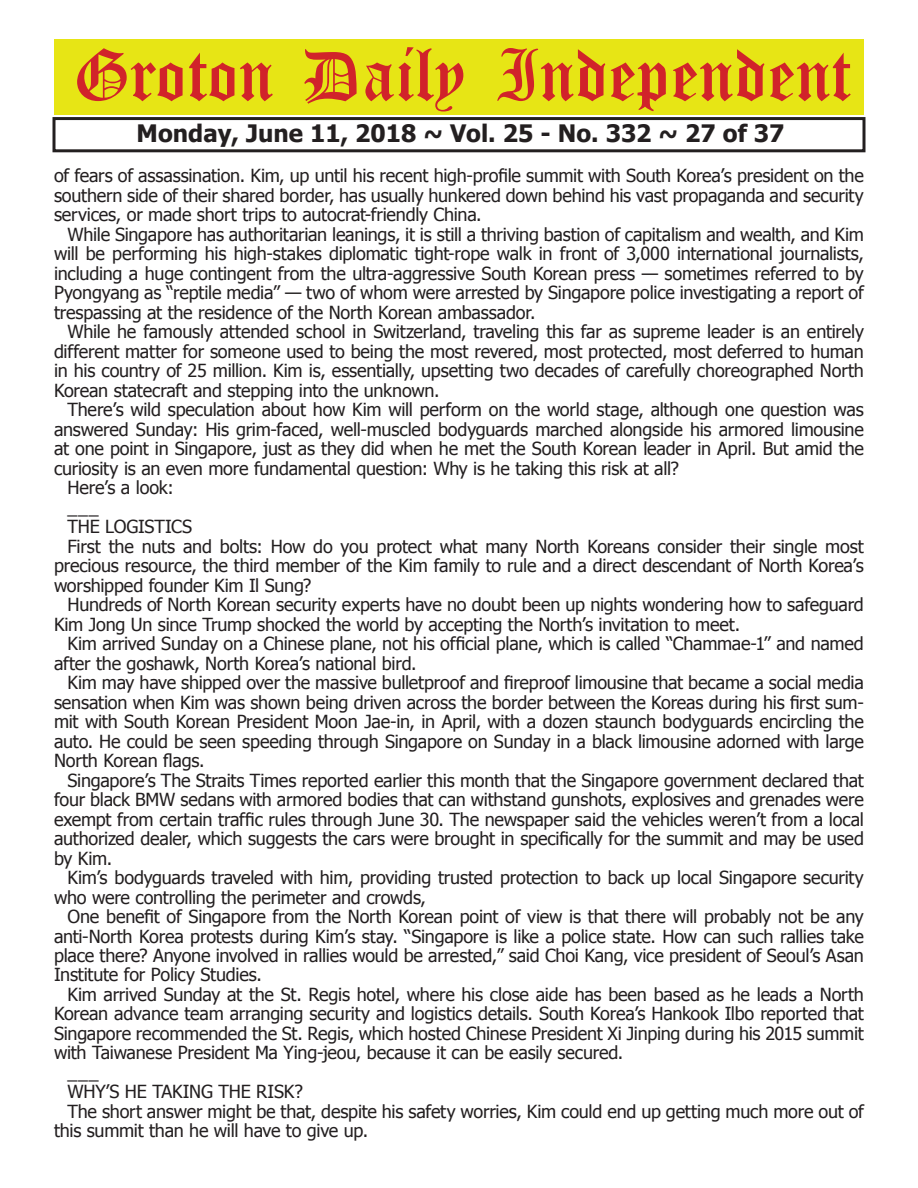
<style>
.page{position:relative;width:918px;height:1188px;background:#fff}
.page>*{position:absolute;margin:0;border:0;box-sizing:border-box;transform-origin:0 0}
.t1{font:54px "Old English Five";color:#d1232a}
.t2{font:700 24px "Tahoma";color:#231f20}
.t3{font:18px/19.5px "Tahoma";letter-spacing:-.01em;color:#231f20;text-align:justify}
</style>
<div class="page">
<div style="left:52px;top:117px;width:814px;height:35px;border:3px solid #231f20"></div>
<div style="left:54px;top:40px;width:810px;height:75px;background:#e7e515"></div>
<h1 class="t1" style="left:73px;top:50px;width:779px">Groton Daily Independent</h1>
<h2 class="t2" style="left:137px;top:116px;width:649px">Monday, June 11, 2018 ~ Vol. 25 - No. 332 ~ 27 of 37</h2>
<p class="t3" style="left:54px;top:165px;width:811px">of fears of assassination. Kim, up until his recent high-profile summit with South Korea’s president on the southern side of their shared border, has usually hunkered down behind his vast propaganda and security services, or made short trips to autocrat-friendly China.</p>
<p class="t3" style="left:54px;top:224px;width:811px;text-indent:14px">While Singapore has authoritarian leanings, it is still a thriving bastion of capitalism and wealth, and Kim will be performing his high-stakes diplomatic tight-rope walk in front of 3,000 international journalists, including a huge contingent from the ultra-aggressive South Korean press — sometimes referred to by Pyongyang as “reptile media” — two of whom were arrested by Singapore police investigating a report of trespassing at the residence of the North Korean ambassador.</p>
<p class="t3" style="left:54px;top:321px;width:812px;text-indent:14px">While he famously attended school in Switzerland, traveling this far as supreme leader is an entirely different matter for someone used to being the most revered, most protected, most deferred to human in his country of 25 million. Kim is, essentially, upsetting two decades of carefully choreographed North Korean statecraft and stepping into the unknown.</p>
<p class="t3" style="left:68px;top:399px;width:798px">There’s wild speculation about how Kim will perform on the world stage, although one question was</p>
<p class="t3" style="left:54px;top:419px;width:811px">answered Sunday: His grim-faced, well-muscled bodyguards marched alongside his armored limousine</p>
<p class="t3" style="left:54px;top:438px;width:811px">at one point in Singapore, just as they did when he met the South Korean leader in April. But amid the</p>
<p class="t3" style="left:54px;top:458px;width:627px">curiosity is an even more fundamental question: Why is he taking this risk at all?</p>
<p class="t3" style="left:68px;top:477px;width:108px">Here’s a look:</p>
<p class="t3" style="left:68px;top:497px;width:33px">___</p>
<p class="t3" style="left:68px;top:516px;width:126px">THE LOGISTICS</p>
<p class="t3" style="left:68px;top:536px;width:798px">First the nuts and bolts: How do you protect what many North Koreans consider their single most</p>
<p class="t3" style="left:54px;top:555px;width:811px">precious resource, the third member of the Kim family to rule and a direct descendant of North Korea’s</p>
<p class="t3" style="left:54px;top:575px;width:259px">worshipped founder Kim Il Sung?</p>
<p class="t3" style="left:68px;top:594px;width:798px">Hundreds of North Korean security experts have no doubt been up nights wondering how to safeguard</p>
<p class="t3" style="left:54px;top:613px;width:688px">Kim Jong Un since Trump shocked the world by accepting the North’s invitation to meet.</p>
<p class="t3" style="left:68px;top:633px;width:798px">Kim arrived Sunday on a Chinese plane, not his official plane, which is called “Chammae-1” and named</p>
<p class="t3" style="left:54px;top:652px;width:364px">after the goshawk, North Korea’s national bird.</p>
<p class="t3" style="left:68px;top:672px;width:798px">Kim may have shipped over the massive bulletproof and fireproof limousine that became a social media</p>
<p class="t3" style="left:54px;top:691px;width:812px">sensation when Kim was shown being driven across the border between the Koreas during his first sum-</p>
<p class="t3" style="left:54px;top:711px;width:811px">mit with South Korean President Moon Jae-in, in April, with a dozen staunch bodyguards encircling the</p>
<p class="t3" style="left:54px;top:730px;width:811px">auto. He could be seen speeding through Singapore on Sunday in a black limousine adorned with large</p>
<p class="t3" style="left:54px;top:750px;width:152px">North Korean flags.</p>
<p class="t3" style="left:68px;top:769px;width:798px">Singapore’s The Straits Times reported earlier this month that the Singapore government declared that</p>
<p class="t3" style="left:54px;top:789px;width:811px">four black BMW sedans with armored bodies that can withstand gunshots, explosives and grenades were</p>
<p class="t3" style="left:54px;top:808px;width:811px">exempt from certain traffic rules through June 30. The newspaper said the vehicles weren’t from a local</p>
<p class="t3" style="left:54px;top:828px;width:812px">authorized dealer, which suggests the cars were brought in specifically for the summit and may be used</p>
<p class="t3" style="left:54px;top:847px;width:60px">by Kim.</p>
<p class="t3" style="left:68px;top:867px;width:798px">Kim’s bodyguards traveled with him, providing trusted protection to back up local Singapore security</p>
<p class="t3" style="left:54px;top:886px;width:374px">who were controlling the perimeter and crowds,</p>
<p class="t3" style="left:68px;top:906px;width:798px">One benefit of Singapore from the North Korean point of view is that there will probably not be any</p>
<p class="t3" style="left:54px;top:925px;width:811px">anti-North Korea protests during Kim’s stay. “Singapore is like a police state. How can such rallies take</p>
<p class="t3" style="left:54px;top:945px;width:812px">place there? Anyone involved in rallies would be arrested,” said Choi Kang, vice president of Seoul’s Asan</p>
<p class="t3" style="left:54px;top:964px;width:210px">Institute for Policy Studies.</p>
<p class="t3" style="left:68px;top:984px;width:798px">Kim arrived Sunday at the St. Regis hotel, where his close aide has been based as he leads a North</p>
<p class="t3" style="left:54px;top:1003px;width:811px">Korean advance team arranging security and logistics details. South Korea’s Hankook Ilbo reported that</p>
<p class="t3" style="left:54px;top:1023px;width:811px">Singapore recommended the St. Regis, which hosted Chinese President Xi Jinping during his 2015 summit</p>
<p class="t3" style="left:54px;top:1042px;width:571px">with Taiwanese President Ma Ying-jeou, because it can be easily secured.</p>
<p class="t3" style="left:68px;top:1062px;width:33px">___</p>
<p class="t3" style="left:68px;top:1081px;width:237px">WHY’S HE TAKING THE RISK?</p>
<p class="t3" style="left:68px;top:1101px;width:798px">The short answer might be that, despite his safety worries, Kim could end up getting much more out of</p>
<p class="t3" style="left:54px;top:1120px;width:316px">this summit than he will have to give up.</p>
</div>
